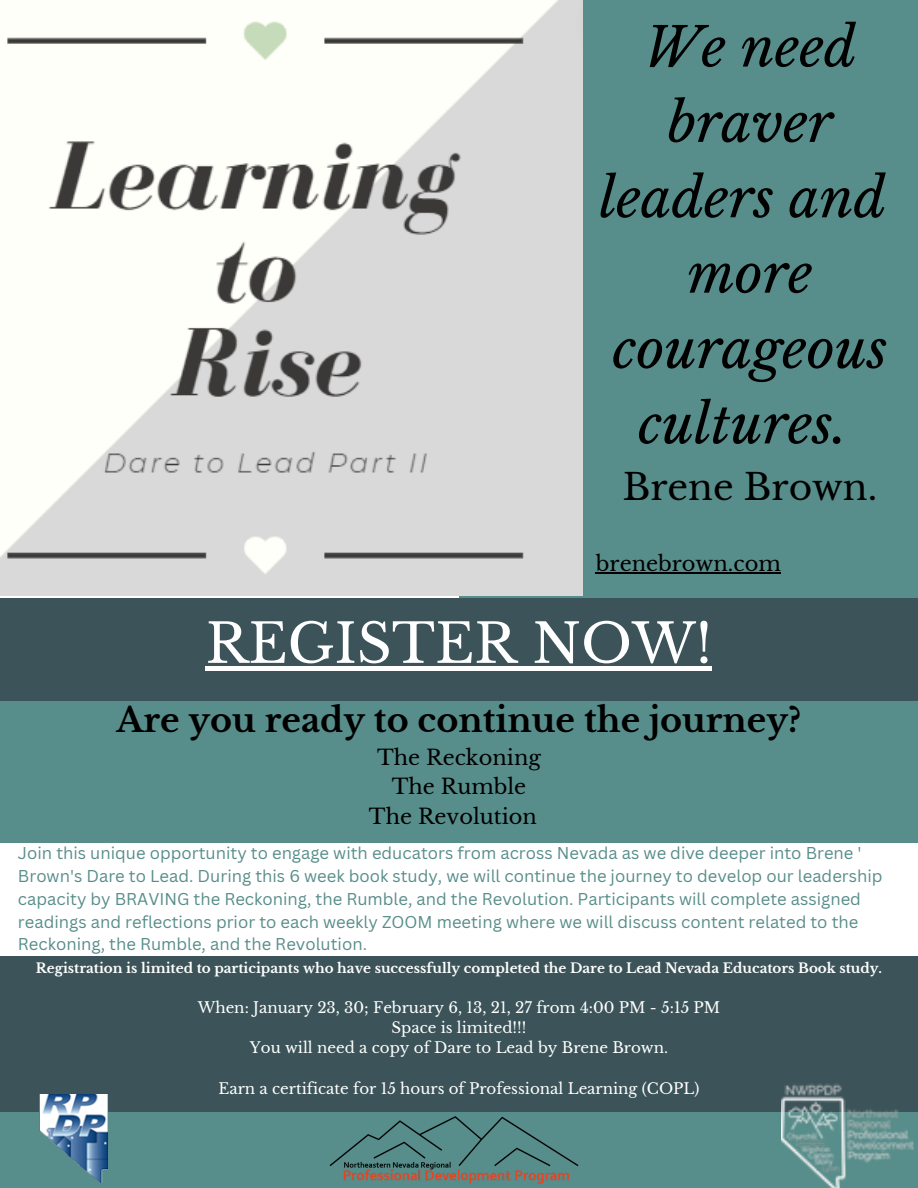
<style>
.page{position:relative;width:918px;height:1188px;background:#fff}
.page>*{position:absolute;margin:0;border:0;box-sizing:border-box;transform-origin:0 0}
.t1{font:italic 54px/75.3px "Libre Baskerville";color:#000;text-align:center}
.t2{font:54px "Libre Baskerville";color:#fff}
.t3{font:36px "Libre Baskerville";color:#000}
.t4{font:700 33.45px "Libre Baskerville";color:#000}
.t5{font:21px/29.2px "Libre Baskerville";color:#000;text-align:center}
.t6{font:16.65px/22.6px "Canva Sans";color:#578d8a}
.t7{font:15px/20.2px "Libre Baskerville";color:#fff;text-align:center}
.t8{font:700 13.5px "Libre Baskerville";color:#fff}
</style>
<div class="page">
<div style="left:459px;top:0;width:459px;height:598px;background:#578d8a"></div>
<div style="left:0;top:598px;width:918px;height:103px;background:#3c5459"></div>
<div style="left:0;top:701px;width:918px;height:142px;background:#578d8a"></div>
<div style="left:0;top:957px;width:918px;height:156px;background:#3c5459"></div>
<div style="left:0;top:1113px;width:918px;height:75px;background:#578d8a"></div>
<img style="left:327px;top:1112px;width:255px;height:72px">
<img style="left:40px;top:1094px;width:68px;height:88px">
<img style="left:781px;top:1084px;width:137px;height:104px">
<img style="left:0;top:0;width:583px;height:595px">
<hr style="left:596px;top:572px;width:185px;height:1px;background:#000">
<div style="left:206px;top:666px;width:506px;height:5px;background:#fff"></div>
<h1 class="t1" style="left:599px;top:10px;width:290px">We need braver leaders and more courageous cultures.</h1>
<h2 class="t3" style="left:623px;top:465px;width:256px">Brene Brown.</h2>
<p class="t5" style="left:596px;top:549px;width:187px">brenebrown.com</p>
<h1 class="t2" style="left:206px;top:610px;width:508px">REGISTER NOW!</h1>
<h3 class="t4" style="left:117px;top:700px;width:686px">Are you ready to continue the journey?</h3>
<p class="t5" style="left:369px;top:743px;width:173px">The Reckoning<br>The Rumble<br>The Revolution</p>
<p class="t6" style="left:18px;top:842px;width:866px">Join this unique opportunity to engage with educators from across Nevada as we dive deeper into Brene ' Brown's Dare to Lead. During this 6 week book study, we will continue the journey to develop our leadership capacity by BRAVING the Reckoning, the Rumble, and the Revolution. Participants will complete assigned readings and reflections prior to each weekly ZOOM meeting where we will discuss content related to the Reckoning, the Rumble, and the Revolution.</p>
<p class="t8" style="left:36px;top:960px;width:848px">Registration is limited to participants who have successfully completed the Dare to Lead Nevada Educators Book study.</p>
<p class="t7" style="left:198px;top:997px;width:524px">When: January 23, 30; February 6, 13, 21, 27 from 4:00 PM - 5:15 PM<br>Space is limited!!!<br>You will need a copy of Dare to Lead by Brene Brown.</p>
<p class="t7" style="left:219px;top:1079px;width:482px">Earn a certificate for 15 hours of Professional Learning (COPL)</p>
</div>
